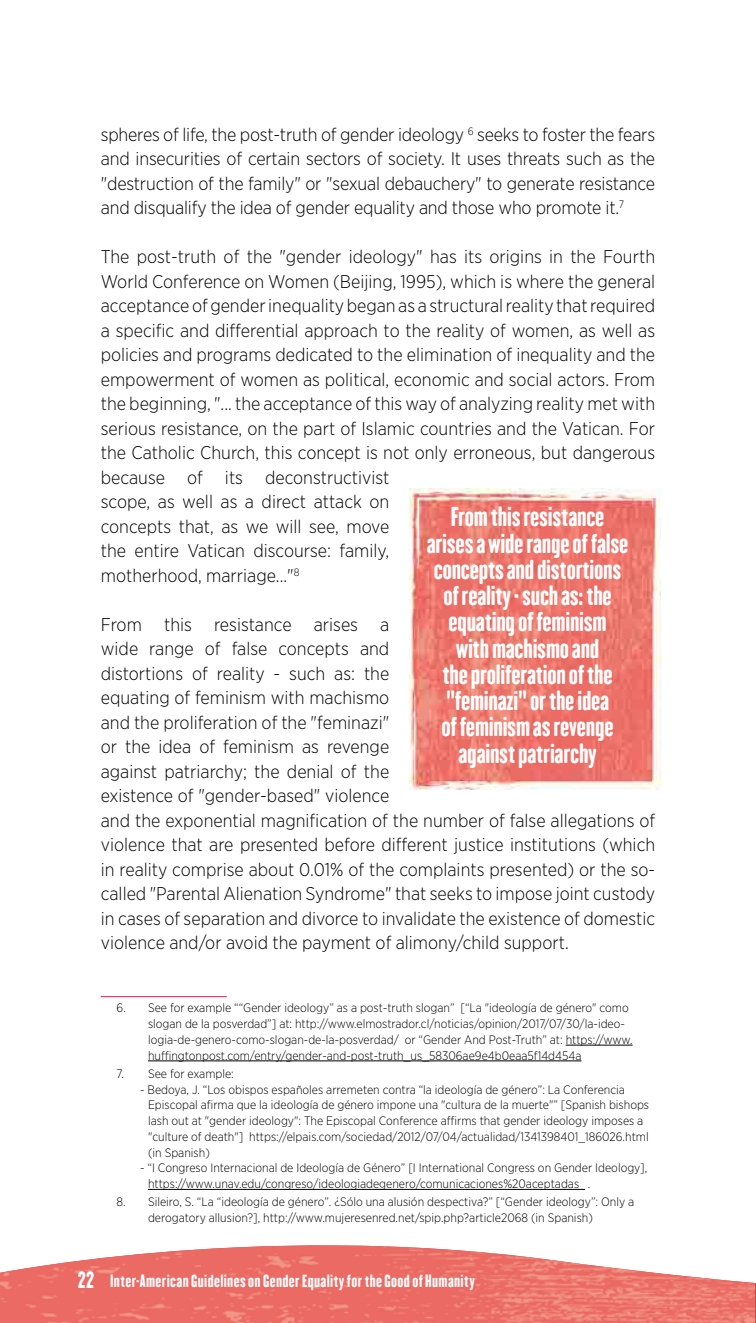
<style>
.page{position:relative;width:756px;height:1323px;background:#fff}
.page>*{position:absolute;margin:0;border:0;box-sizing:border-box;transform-origin:0 0}
.t1{font:24.5px/26.2px "H.H.Samuel";letter-spacing:-.01em;color:#fff;text-align:center}
.t2{font:300 18.38px/24.5px "Gotham Narrow";color:#000}
.t3{font:15.75px "H.H.Samuel";letter-spacing:.02em;color:#fff}
.t4{font:300 12.25px/15.8px "Gotham Narrow";color:#000}
.s1{font-size:21px}
</style>
<div class="page">
<svg style="left:0;top:1283px;width:755px;height:40px;background:#ec7069"></svg>
<img style="left:0;top:1245px;width:755px;height:38px">
<hr style="left:101px;top:996px;width:126px;height:1px;background:#ed174f">
<hr style="left:566px;top:1045px;width:67px;height:1px;background:#000">
<hr style="left:148px;top:1061px;width:434px;height:1px;background:#000">
<hr style="left:148px;top:1189px;width:437px;height:1px;background:#000">
<img style="left:410px;top:488px;width:250px;height:302px">
<p class="t2" style="left:101px;top:122px;width:556px;text-align:justify">spheres of life, the post-truth of gender ideology <sup>6</sup> seeks to foster the fears and insecurities of certain sectors of society. It uses threats such as the "destruction of the family" or "sexual debauchery" to generate resistance and disqualify the idea of gender equality and those who promote it.<sup>7</sup></p>
<p class="t2" style="left:101px;top:244px;width:556px">The post-truth of the "gender ideology" has its origins in the Fourth World Conference on Women (Beijing, 1995), which is where the general acceptance of gender inequality began as a structural reality that required a specific and differential approach to the reality of women, as well as policies and programs dedicated to the elimination of inequality and the empowerment of women as political, economic and social actors. From the beginning, "... the acceptance of this way of analyzing reality met with serious resistance, on the part of Islamic countries and the Vatican. For the Catholic Church, this concept is not only erroneous, but dangerous because of its deconstructivist<br>scope, as well as a direct attack on<br>concepts that, as we will see, move<br>the entire Vatican discourse: family,<br>motherhood, marriage..."<sup>8</sup></p>
<p class="t2" style="left:101px;top:612px;width:556px">From this resistance arises a<br>wide range of false concepts and<br>distortions of reality - such as: the<br>equating of feminism with machismo<br>and the proliferation of the "feminazi"<br>or the idea of feminism as revenge<br>against patriarchy; the denial of the<br>existence of "gender-based" violence<br>and the exponential magnification of the number of false allegations of violence that are presented before different justice institutions (which in reality comprise about 0.01% of the complaints presented) or the so&shy;called "Parental Alienation Syndrome" that seeks to impose joint custody in cases of separation and divorce to invalidate the existence of domestic violence and/or avoid the payment of alimony/child support.</p>
<h1 class="t1" style="left:427px;top:503px;width:203px">From this resistance arises a wide range of false concepts and distortions of reality - such as: the equating of feminism<br>with machismo and<br>the proliferation of the "feminazi" or the idea<br>of feminism as revenge against patriarchy</h1>
<p class="t4" style="left:148px;top:1000px;width:486px;text-indent:-31px">6. See for example ““Gender ideology” as a post-truth slogan” [“La "ideología de género" como slogan de la posverdad”] at: http://www.elmostrador.cl/noticias/opinion/2017/07/30/la-ideo&shy;logia-de-genero-como-slogan-de-la-posverdad/ or “Gender And Post-Truth” at: https://www. huffingtonpost.com/entry/gender-and-post-truth_us_58306ae9e4b0eaa5f14d454a</p>
<p class="t4" style="left:117px;top:1065px;width:119px">7. See for example:</p>
<p class="t4" style="left:148px;top:1081px;width:503px;text-indent:-8px">- Bedoya, J. “Los obispos españoles arremeten contra “la ideología de género”: La Conferencia Episcopal afirma que la ideología de género impone una "cultura de la muerte"” [Spanish bishops lash out at "gender ideology": The Episcopal Conference affirms that gender ideology imposes a "culture of death"] https://elpais.com/sociedad/2012/07/04/actualidad/1341398401_186026.html (in Spanish)</p>
<p class="t4" style="left:148px;top:1160px;width:501px;text-indent:-8px">- “I Congreso Internacional de Ideología de Género” [I International Congress on Gender Ideology], https://www.unav.edu/congreso/ideologiadegenero/comunicaciones%20aceptadas .</p>
<p class="t4" style="left:148px;top:1194px;width:488px;text-indent:-31px">8. Sileiro, S. “La “ideología de género”. ¿Sólo una alusión despectiva?” [“Gender ideology”: Only a derogatory allusion?], http://www.mujeresenred.net/spip.php?article2068 (in Spanish)</p>
<p class="t3" style="left:78px;top:1271px;width:398px"><span class="s1">22</span> Inter-American Guidelines on Gender Equality for the Good of Humanity</p>
</div>
